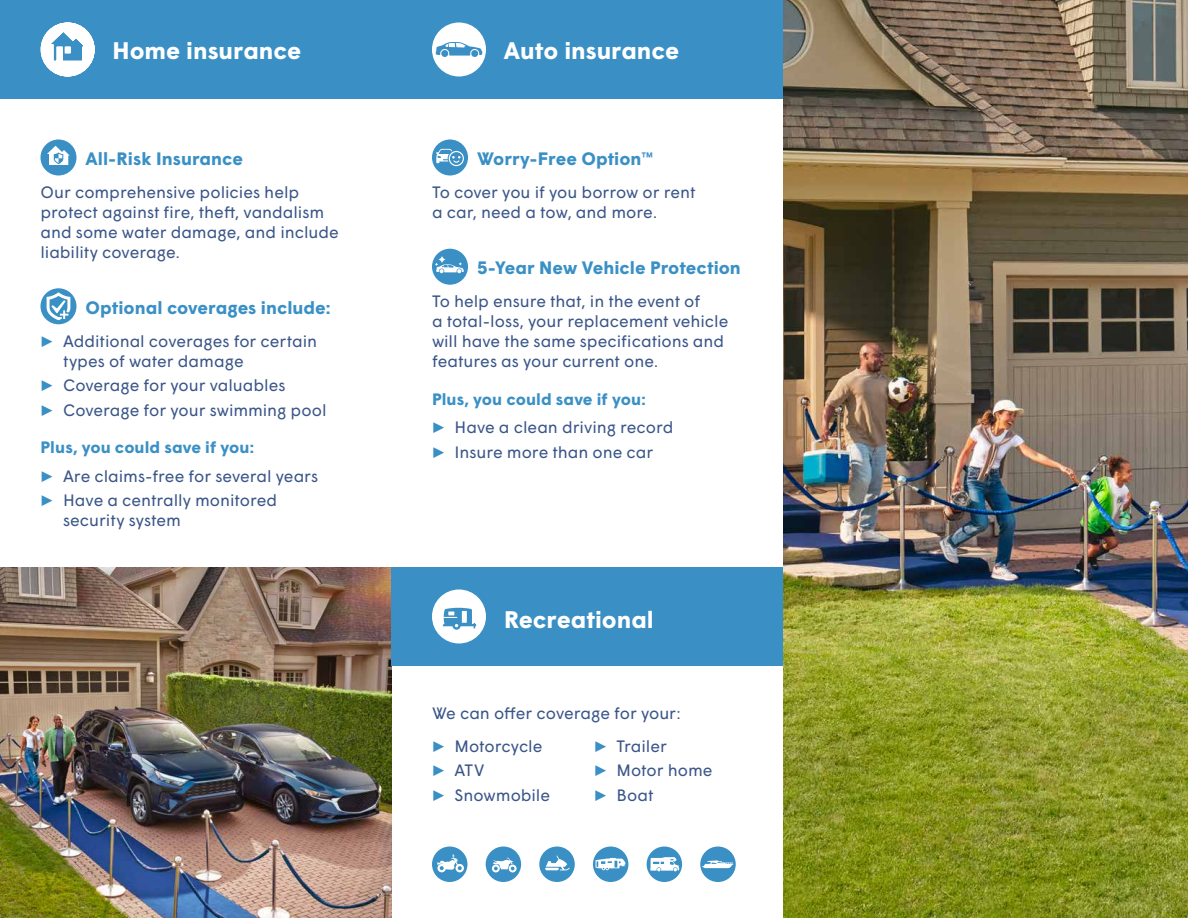
<style>
.page{position:relative;width:1188px;height:918px;background:#fff}
.page>*{position:absolute;margin:0;border:0;box-sizing:border-box;transform-origin:0 0}
.t1{font:700 24px "Wigrum";color:#fff}
.t2{font:700 18px "Wigrum";color:#3a90c5}
.t3{font:16.5px/19.8px "Wigrum";color:#3a5588}
.t4{font:700 16.5px/28.8px "Wigrum";letter-spacing:.005em;color:#3a90c5}
.s1{color:#3a90c5}
.s2{font-weight:700;color:#3a90c5}
.s3{font-weight:400}
.s4{font-weight:400;color:#3a5588}
</style>
<div class="page">
<img style="left:0;top:567px;width:392px;height:351px">
<img style="left:783px;top:0;width:405px;height:918px">
<div style="left:0;top:0;width:783px;height:99px;background:#3a90c5"></div>
<div style="left:392px;top:567px;width:391px;height:99px;background:#3a90c5"></div>
<svg style="left:432px;top:22px;width:54px;height:54px"></svg>
<svg style="left:41px;top:22px;width:54px;height:54px"></svg>
<svg style="left:40px;top:140px;width:36px;height:35px"></svg>
<svg style="left:40px;top:288px;width:36px;height:36px"></svg>
<svg style="left:47px;top:292px;width:24px;height:29px"></svg>
<svg style="left:432px;top:140px;width:36px;height:35px"></svg>
<svg style="left:432px;top:249px;width:36px;height:36px"></svg>
<svg style="left:432px;top:590px;width:54px;height:54px"></svg>
<svg style="left:647px;top:847px;width:35px;height:35px"></svg>
<svg style="left:486px;top:847px;width:35px;height:35px"></svg>
<svg style="left:539px;top:847px;width:36px;height:35px"></svg>
<svg style="left:593px;top:847px;width:35px;height:35px"></svg>
<svg style="left:432px;top:847px;width:35px;height:35px"></svg>
<div style="left:700px;top:847px;width:36px;height:35px;background:#3a90c5;border-radius:50%"></div>
<svg style="left:702px;top:860px;width:32px;height:8px"></svg>
<h1 class="t1" style="left:112px;top:32px;width:190px">Home insurance</h1>
<h1 class="t1" style="left:504px;top:32px;width:177px">Auto insurance</h1>
<p class="t2" style="left:86px;top:145px;width:159px">All-Risk Insurance</p>
<p class="t3" style="left:40px;top:181px;width:300px">Our comprehensive policies help protect against fire, theft, vandalism and some water damage, and include liability coverage.</p>
<p class="t2" style="left:86px;top:294px;width:247px">Optional coverages include:</p>
<p class="t3" style="left:63px;top:330px;width:256px;text-indent:-23px"><span class="s1">▶</span> Additional coverages for certain types of water damage</p>
<p class="t3" style="left:40px;top:372px;width:288px;line-height:24.3px"><span class="s1">▶</span> Coverage for your valuables<br><span class="s1">▶</span> Coverage for your swimming pool</p>
<p class="t3" style="left:40px;top:432px;width:279px;line-height:28.8px"><span class="s2">Plus, you could save if you:<br></span><span class="s1">▶</span> Are claims-free for several years</p>
<p class="t3" style="left:63px;top:489px;width:216px;text-indent:-23px"><span class="s1">▶</span> Have a centrally monitored security system</p>
<p class="t2" style="left:477px;top:145px;width:178px">Worry-Free Option<span class="s3">™</span></p>
<p class="t3" style="left:432px;top:181px;width:265px">To cover you if you borrow or rent a car, need a tow, and more.</p>
<p class="t2" style="left:477px;top:254px;width:265px">5-Year New Vehicle Protection</p>
<p class="t3" style="left:432px;top:291px;width:298px">To help ensure that, in the event of<br>a total-loss, your replacement vehicle will have the same specifications and features as your current one.</p>
<p class="t4" style="left:432px;top:383px;width:243px">Plus, you could save if you:<br><span class="s3">▶</span> <span class="s4">Have a clean driving record</span></p>
<p class="t3" style="left:432px;top:441px;width:223px"><span class="s1">▶</span> Insure more than one car</p>
<h1 class="t1" style="left:504px;top:602px;width:151px">Recreational</h1>
<p class="t3" style="left:432px;top:695px;width:250px;line-height:33.3px">We can offer coverage for your: <span class="s1">▶</span> Motorcycle</p>
<p class="t3" style="left:594px;top:735px;width:75px"><span class="s1">▶</span> Trailer</p>
<p class="t3" style="left:432px;top:760px;width:54px"><span class="s1">▶</span> ATV</p>
<p class="t3" style="left:594px;top:760px;width:120px"><span class="s1">▶</span> Motor home</p>
<p class="t3" style="left:432px;top:784px;width:120px"><span class="s1">▶</span> Snowmobile</p>
<p class="t3" style="left:594px;top:784px;width:61px"><span class="s1">▶</span> Boat</p>
</div>
